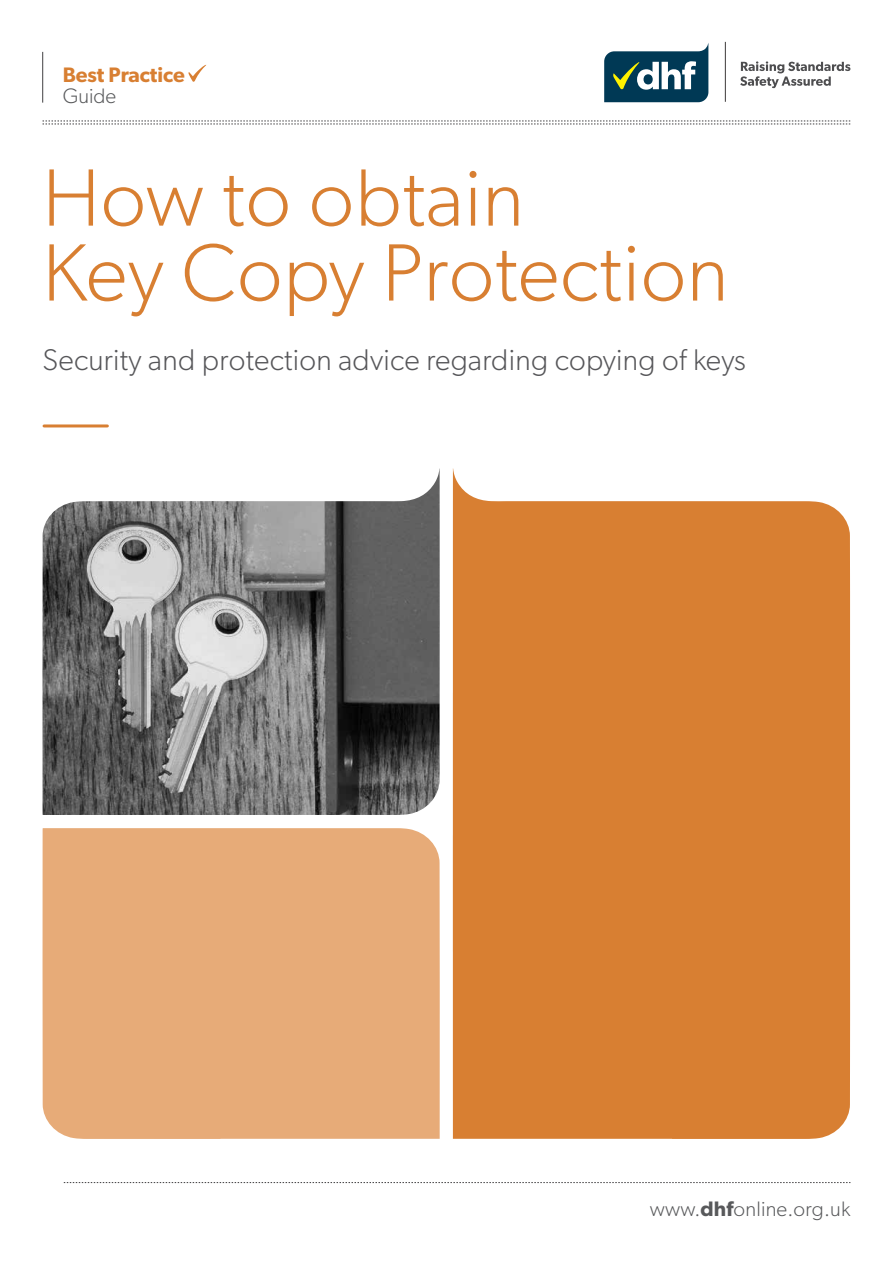
<style>
.page{position:relative;width:893px;height:1263px;background:#fff}
.page>*{position:absolute;margin:0;border:0;box-sizing:border-box;transform-origin:0 0}
.t1{font:300 81.45px/74.8px "Gibson";letter-spacing:.01em;color:#d87f32}
.t2{font:300 30px "Gibson";letter-spacing:.01em;color:#565659}
.t3{font:300 21px "Gibson";letter-spacing:.01em;color:#58595b}
.t4{font:600 21px "Gibson";color:#d87f32}
.s1{font-weight:600}
</style>
<div class="page">
<svg style="left:64px;top:1182px;width:786px;height:1px"></svg>
<svg style="left:740px;top:61px;width:110px;height:27px"></svg>
<hr style="left:725px;top:42px;width:1px;height:60px;background:#3d3939">
<svg style="left:604px;top:44px;width:104px;height:58px"></svg>
<svg style="left:43px;top:121px;width:807px;height:4px"></svg>
<hr style="left:42px;top:52px;width:1px;height:51px;background:#414042">
<svg style="left:188px;top:65px;width:18px;height:17px"></svg>
<img style="left:42px;top:469px;width:398px;height:346px">
<div style="left:42px;top:828px;width:398px;height:311px;background:#e7ab78"></div>
<div style="left:453px;top:469px;width:397px;height:670px;background:#d87f32"></div>
<hr style="left:44px;top:424px;width:63px;height:3px;background:#d87f32">
<p class="t4" style="left:63px;top:62px;width:124px">Best Practice</p>
<p class="t3" style="left:63px;top:83px;width:55px">Guide</p>
<h1 class="t1" style="left:43px;top:159px;width:687px">How to obtain<br>Key Copy Protection</h1>
<p class="t2" style="left:43px;top:342px;width:705px">Security and protection advice regarding copying of keys</p>
<p class="t3" style="left:650px;top:1196px;width:202px">www.<span class="s1">dhf</span>online.org.uk</p>
</div>
